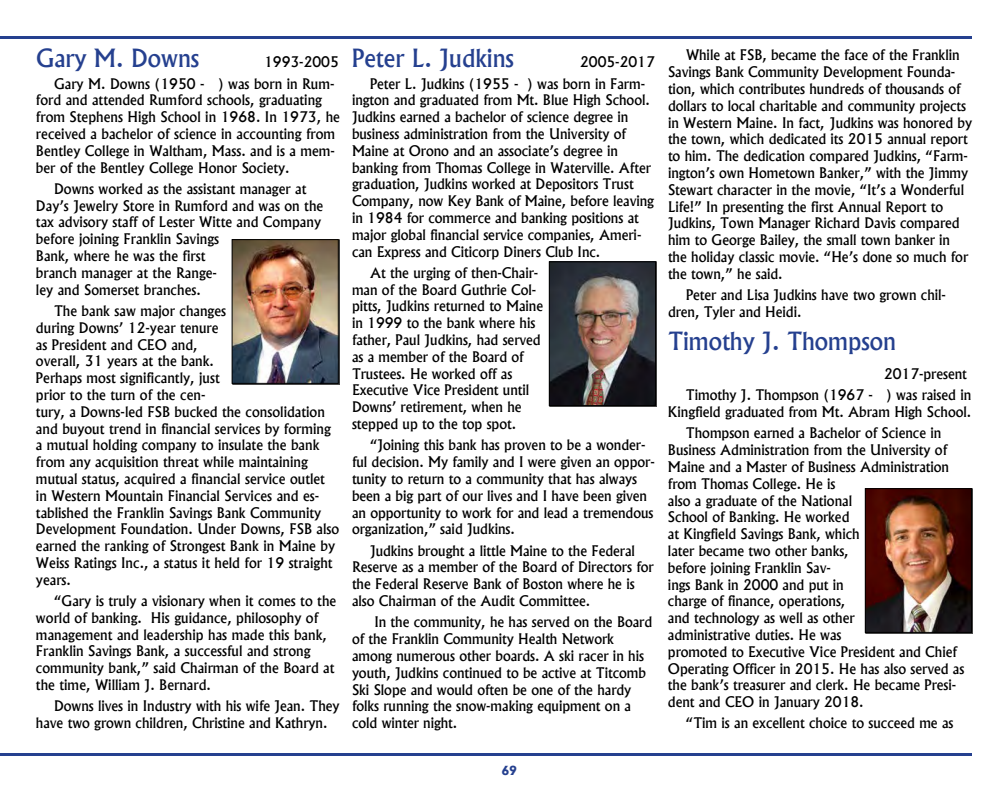
<style>
.page{position:relative;width:1008px;height:792px;background:#fff}
.page>*{position:absolute;margin:0;border:0;box-sizing:border-box;transform-origin:0 0}
.t1{font:500 24px "Albertus";color:#25408f}
.t2{font:500 14px/16.8px "Albertus";color:#000}
.t3{font:800 12px "Albertus";color:#25408f}
</style>
<div class="page">
<hr style="left:0;top:753px;width:972px;height:3px;background:#25408f">
<hr style="left:0;top:36px;width:972px;height:3px;background:#25408f">
<img style="left:234px;top:241px;width:103px;height:141px">
<div style="left:232px;top:239px;width:107px;height:145px;border:1px solid #000"></div>
<img style="left:551px;top:263px;width:103px;height:141px">
<div style="left:549px;top:261px;width:107px;height:145px;border:1px solid #000"></div>
<img style="left:867px;top:490px;width:103px;height:141px">
<div style="left:865px;top:488px;width:107px;height:145px;border:1px solid #000"></div>
<h1 class="t1" style="left:36px;top:44px;width:165px">Gary M. Downs</h1>
<p class="t2" style="left:54px;top:51px;width:286px;line-height:21.3px;text-align:right">1993-2005<br>Gary M. Downs (1950 - ) was born in Rum-</p>
<p class="t2" style="left:36px;top:92px;width:305px">ford and attended Rumford schools, graduating from Stephens High School in 1968. In 1973, he received a bachelor of science in accounting from Bentley College in Waltham, Mass. and is a mem&shy;ber of the Bentley College Honor Society.</p>
<p class="t2" style="left:36px;top:180px;width:289px;text-indent:18px">Downs worked as the assistant manager at Day’s Jewelry Store in Rumford and was on the tax advisory staff of Lester Witte and Company before joining Franklin Savings<br>Bank, where he was the first<br>branch manager at the Range-<br>ley and Somerset branches.</p>
<p class="t2" style="left:36px;top:302px;width:305px;text-indent:18px">The bank saw major changes<br>during Downs’ 12-year tenure<br>as President and CEO and,<br>overall, 31 years at the bank.<br>Perhaps most significantly, just<br>prior to the turn of the cen-<br>tury, a Downs-led FSB bucked the consolidation and buyout trend in financial services by forming a mutual holding company to insulate the bank from any acquisition threat while maintaining mutual status, acquired a financial service outlet in Western Mountain Financial Services and es&shy;tablished the Franklin Savings Bank Community Development Foundation. Under Downs, FSB also earned the ranking of Strongest Bank in Maine by Weiss Ratings Inc., a status it held for 19 straight years.</p>
<p class="t2" style="left:36px;top:592px;width:302px;text-indent:18px">“Gary is truly a visionary when it comes to the world of banking. His guidance, philosophy of management and leadership has made this bank, Franklin Savings Bank, a successful and strong community bank,” said Chairman of the Board at the time, William J. Bernard.</p>
<p class="t2" style="left:36px;top:698px;width:305px;text-indent:18px">Downs lives in Industry with his wife Jean. They have two grown children, Christine and Kathryn.</p>
<h1 class="t1" style="left:352px;top:44px;width:163px">Peter L. Judkins</h1>
<p class="t2" style="left:370px;top:51px;width:286px;line-height:21.3px;text-indent:210px">2005-2017<br>Peter L. Judkins (1955 - ) was born in Farm-</p>
<p class="t2" style="left:352px;top:92px;width:303px">ington and graduated from Mt. Blue High School.<br>Judkins earned a bachelor of science degree in business administration from the University of Maine at Orono and an associate’s degree in banking from Thomas College in Waterville. After graduation, Judkins worked at Depositors Trust Company, now Key Bank of Maine, before leaving in 1984 for commerce and banking positions at major global financial service companies, Ameri&shy;can Express and Citicorp Diners Club Inc.</p>
<p class="t2" style="left:352px;top:264px;width:193px;text-indent:18px">At the urging of then-Chair&shy;man of the Board Guthrie Col&shy;pitts, Judkins returned to Maine in 1999 to the bank where his father, Paul Judkins, had served as a member of the Board of<br>Trustees. He worked off as<br>Executive Vice President until<br>Downs’ retirement, when he stepped up to the top spot.</p>
<p class="t2" style="left:352px;top:437px;width:304px;text-indent:18px">“Joining this bank has proven to be a wonder&shy;ful decision. My family and I were given an oppor&shy;tunity to return to a community that has always been a big part of our lives and I have been given an opportunity to work for and lead a tremendous organization,” said Judkins.</p>
<p class="t2" style="left:352px;top:542px;width:303px;text-indent:18px">Judkins brought a little Maine to the Federal Reserve as a member of the Board of Directors for the Federal Reserve Bank of Boston where he is also Chairman of the Audit Committee.</p>
<p class="t2" style="left:352px;top:614px;width:302px;text-indent:22px">In the community, he has served on the Board of the Franklin Community Health Network among numerous other boards. A ski racer in his youth, Judkins continued to be active at Titcomb Ski Slope and would often be one of the hardy folks running the snow-making equipment on a cold winter night.</p>
<p class="t2" style="left:668px;top:47px;width:306px;text-indent:18px">While at FSB, became the face of the Franklin Savings Bank Community Development Founda&shy;tion, which contributes hundreds of thousands of dollars to local charitable and community projects in Western Maine. In fact, Judkins was honored by the town, which dedicated its 2015 annual report to him. The dedication compared Judkins, “Farm&shy;ington’s own Hometown Banker,” with the Jimmy Stewart character in the movie, “It’s a Wonderful Life!” In presenting the first Annual Report to Judkins, Town Manager Richard Davis compared him to George Bailey, the small town banker in the holiday classic movie. “He’s done so much for the town,” he said.</p>
<p class="t2" style="left:668px;top:286px;width:279px;text-indent:18px">Peter and Lisa Judkins have two grown chil&shy;dren, Tyler and Heidi.</p>
<h1 class="t1" style="left:668px;top:326px;width:229px">Timothy J. Thompson</h1>
<p class="t2" style="left:686px;top:363px;width:287px;line-height:21.3px;text-indent:198px">2017-present<br>Timothy J. Thompson (1967 - ) was raised in</p>
<p class="t2" style="left:686px;top:401px;width:287px;line-height:21.3px;text-indent:-18px">Kingfield graduated from Mt. Abram High School.<br>Thompson earned a Bachelor of Science in</p>
<p class="t2" style="left:668px;top:442px;width:298px">Business Administration from the University of Maine and a Master of Business Administration from Thomas College. He is<br>also a graduate of the National<br>School of Banking. He worked<br>at Kingfield Savings Bank, which<br>later became two other banks,<br>before joining Franklin Sav-<br>ings Bank in 2000 and put in<br>charge of finance, operations,<br>and technology as well as other<br>administrative duties. He was<br>promoted to Executive Vice President and Chief Operating Officer in 2015. He has also served as the bank’s treasurer and clerk. He became Presi&shy;dent and CEO in January 2018.</p>
<p class="t2" style="left:686px;top:715px;width:269px">“Tim is an excellent choice to succeed me as</p>
<p class="t3" style="left:502px;top:763px;width:17px">69</p>
</div>
